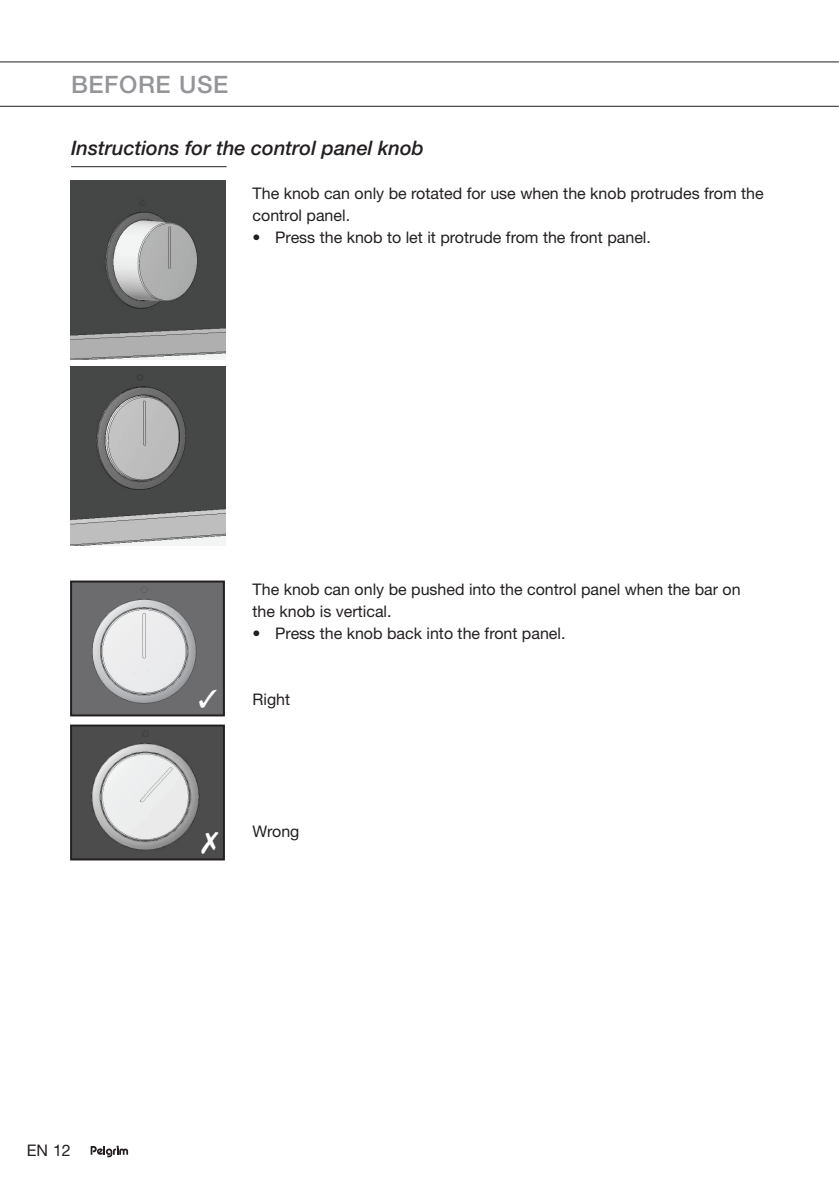
<style>
.page{position:relative;width:839px;height:1190px;background:#fff}
.page>*{position:absolute;margin:0;border:0;box-sizing:border-box;transform-origin:0 0}
.t1{font:500 24px "Helvetica Neue LTW1 G";letter-spacing:.025em;color:#939598}
.t2{font:italic 500 20px "Helvetica Neue LTW1 G";color:#231f20}
.t3{font:16px/22px "Helvetica Neue LT Std";color:#231f20}
</style>
<div class="page">
<hr style="left:0;top:61px;width:838px;height:1px;background:#231f20">
<hr style="left:0;top:106px;width:838px;height:1px;background:#231f20">
<svg style="left:91px;top:1145px;width:37px;height:12px"></svg>
<hr style="left:71px;top:166px;width:156px;height:1px;background:#231f20">
<img style="left:70px;top:181px;width:156px;height:179px">
<img style="left:70px;top:366px;width:156px;height:179px">
<img style="left:73px;top:727px;width:149px;height:130px">
<div style="left:70px;top:724px;width:155px;height:136px;border:2px solid #231f20"></div>
<img style="left:73px;top:583px;width:149px;height:130px">
<div style="left:70px;top:580px;width:155px;height:136px;border:2px solid #231f20"></div>
<svg style="left:201px;top:832px;width:17px;height:22px"></svg>
<svg style="left:199px;top:689px;width:18px;height:18px"></svg>
<h1 class="t1" style="left:71px;top:70px;width:159px">BEFORE USE</h1>
<p class="t2" style="left:71px;top:136px;width:354px">Instructions for the control panel knob</p>
<p class="t3" style="left:252px;top:182px;width:512px">The knob can only be rotated for use when the knob protrudes from the control panel.</p>
<p class="t3" style="left:252px;top:226px;width:400px">• Press the knob to let it protrude from the front panel.</p>
<p class="t3" style="left:252px;top:578px;width:489px">The knob can only be pushed into the control panel when the bar on the knob is vertical.</p>
<p class="t3" style="left:252px;top:622px;width:314px">• Press the knob back into the front panel.</p>
<p class="t3" style="left:252px;top:688px;width:39px">Right</p>
<p class="t3" style="left:27px;top:1139px;width:46px">EN 12</p>
<p class="t3" style="left:252px;top:820px;width:48px">Wrong</p>
</div>
